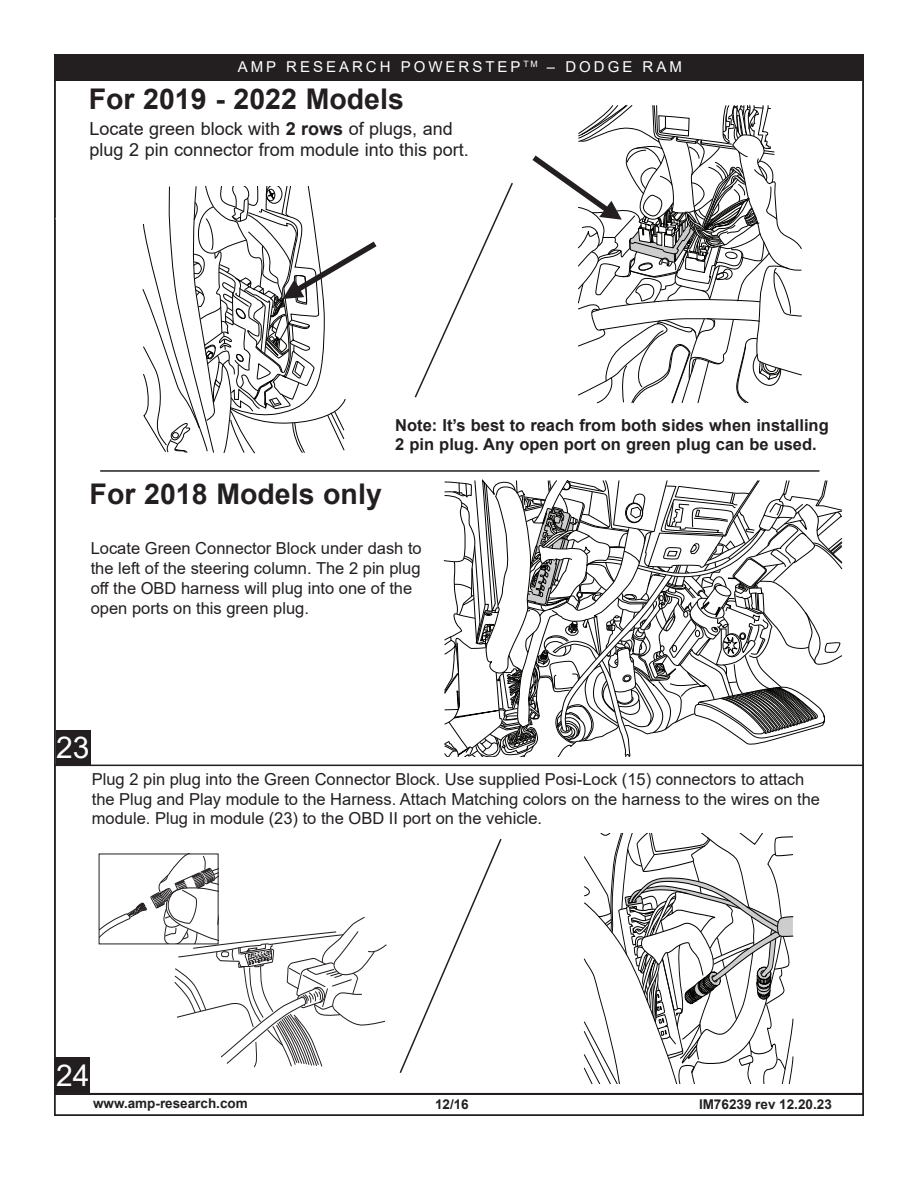
<style>
.page{position:relative;width:918px;height:1188px;background:#fff}
.page>*{position:absolute;margin:0;border:0;box-sizing:border-box;transform-origin:0 0}
.t1{font:30px "Arial";color:#fff}
.t2{font:700 28.5px "Arial";color:#231f20}
.t3{font:18px/21.8px "Arial";color:#231f20}
.t4{font:16.5px/19.8px "Arial";color:#231f20}
.t5{font:700 16.5px/20px "Arial";color:#231f20}
.t6{font:15px "Arial";letter-spacing:.2em;color:#fff}
.t7{font:700 13.5px "Arial";color:#231f20}
.s1{font-weight:700}
</style>
<div class="page">
<div style="left:54px;top:55px;width:809px;height:26px;background:#231f20"></div>
<svg style="left:99px;top:856px;width:288px;height:212px"></svg>
<svg style="left:142px;top:187px;width:235px;height:267px"></svg>
<svg style="left:443px;top:480px;width:400px;height:276px"></svg>
<svg style="left:532px;top:104px;width:270px;height:299px"></svg>
<div style="left:54px;top:1094px;width:810px;height:22px;border:2px solid #231f20"></div>
<div style="left:56px;top:1057px;width:34px;height:36px;background:#231f20"></div>
<hr style="left:100px;top:470px;width:719px;height:2px;background:#231f20">
<hr style="left:54px;top:765px;width:810px;height:1px;background:#231f20">
<svg style="left:399px;top:839px;width:103px;height:234px"></svg>
<div style="left:56px;top:730px;width:35px;height:36px;background:#231f20"></div>
<svg style="left:583px;top:834px;width:211px;height:249px"></svg>
<svg style="left:414px;top:183px;width:99px;height:215px"></svg>
<p class="t6" style="left:238px;top:56px;width:446px">AMP RESEARCH POWERSTEP <sup>TM</sup> – DODGE RAM</p>
<h2 class="t2" style="left:89px;top:79px;width:317px">For 2019 - 2022 Models</h2>
<p class="t3" style="left:90px;top:117px;width:381px">Locate green block with <span class="s1">2 rows</span> of plugs, and plug 2 pin connector from module into this port.</p>
<p class="t5" style="left:395px;top:415px;width:435px">Note: It’s best to reach from both sides when installing<br>2 pin plug. Any open port on green plug can be used.</p>
<h2 class="t2" style="left:90px;top:473px;width:294px">For 2018 Models only</h2>
<p class="t4" style="left:91px;top:538px;width:333px">Locate Green Connector Block under dash to the left of the steering column. The 2 pin plug off the OBD harness will plug into one of the open ports on this green plug.</p>
<h1 class="t1" style="left:56px;top:727px;width:35px">23</h1>
<p class="t4" style="left:92px;top:769px;width:730px">Plug 2 pin plug into the Green Connector Block. Use supplied Posi-Lock (15) connectors to attach the Plug and Play module to the Harness. Attach Matching colors on the harness to the wires on the module. Plug in module (23) to the OBD II port on the vehicle.</p>
<h1 class="t1" style="left:56px;top:1054px;width:35px">24</h1>
<h1 class="t1" style="left:63px;top:1056px;width:18px">7</h1>
<p class="t7" style="left:93px;top:1094px;width:156px">www.amp-research.com</p>
<p class="t7" style="left:435px;top:1095px;width:35px">12/16</p>
<p class="t7" style="left:699px;top:1095px;width:134px">IM76239 rev 12.20.23</p>
</div>
